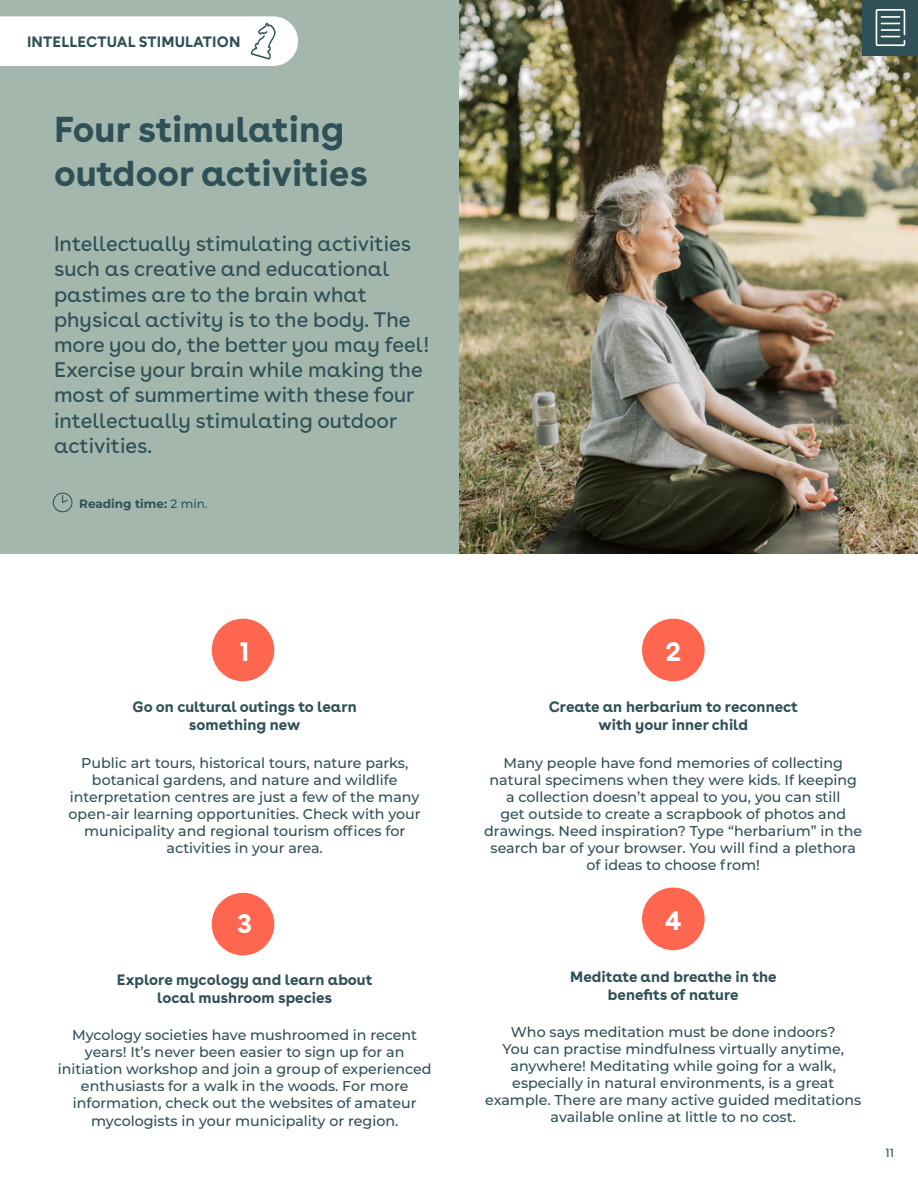
<style>
.page{position:relative;width:918px;height:1188px;background:#fff}
.page>*{position:absolute;margin:0;border:0;box-sizing:border-box;transform-origin:0 0}
.t1{font:700 36px/43.2px "Buenos Aires";color:#2f5057}
.t2{font:700 27px "Buenos Aires";color:#fff}
.t3{font:21px/25.2px "Buenos Aires";color:#2f5057}
.t4{font:700 15px/18px "Buenos Aires";color:#2f5057;text-align:center}
.t5{font:500 14.25px/17.1px "Montserrat";color:#2f5057;text-align:center}
.t6{font:700 12px "Montserrat";color:#2f5057}
.t7{font:12px "Buenos Aires";color:#2f5057}
.s1{font-weight:500}
</style>
<div class="page">
<div style="left:0;top:0;width:459px;height:554px;background:#a3b7ac"></div>
<img style="left:459px;top:0;width:459px;height:554px">
<div style="left:863px;top:0;width:55px;height:55px;background:#2f5057"></div>
<svg style="left:876px;top:9px;width:29px;height:37px"></svg>
<svg style="left:53px;top:493px;width:20px;height:19px"></svg>
<div style="left:212px;top:619px;width:62px;height:62px;background:#ff664f;border-radius:50%"></div>
<div style="left:212px;top:893px;width:62px;height:62px;background:#ff664f;border-radius:50%"></div>
<div style="left:642px;top:888px;width:63px;height:62px;background:#ff664f;border-radius:50%"></div>
<div style="left:642px;top:619px;width:63px;height:62px;background:#ff664f;border-radius:50%"></div>
<div style="left:0;top:16px;width:298px;height:50px;background:#fff"></div>
<p class="t4" style="left:27px;top:31px;width:215px">INTELLECTUAL STIMULATION</p>
<h1 class="t1" style="left:54px;top:104px;width:315px">Four stimulating outdoor activities</h1>
<p class="t3" style="left:54px;top:229px;width:378px">Intellectually stimulating activities such as creative and educational pastimes are to the brain what physical activity is to the body. The more you do, the better you may feel!<br>Exercise your brain while making the most of summertime with these four intellectually stimulating outdoor activities.</p>
<p class="t6" style="left:79px;top:495px;width:130px">Reading time: <span class="s1">2 min.</span></p>
<h2 class="t2" style="left:240px;top:628px;width:12px">1</h2>
<p class="t4" style="left:133px;top:697px;width:226px">Go on cultural outings to learn something new</p>
<p class="t5" style="left:69px;top:754px;width:354px">Public art tours, historical tours, nature parks, botanical gardens, and nature and wildlife interpretation centres are just a few of the many open-air learning opportunities. Check with your municipality and regional tourism offices for activities in your area.</p>
<h2 class="t2" style="left:237px;top:900px;width:17px">3</h2>
<p class="t4" style="left:117px;top:969px;width:257px">Explore mycology and learn about local mushroom species</p>
<p class="t5" style="left:58px;top:1026px;width:375px">Mycology societies have mushroomed in recent years! It’s never been easier to sign up for an initiation workshop and join a group of experienced enthusiasts for a walk in the woods. For more information, check out the websites of amateur mycologists in your municipality or region.</p>
<h2 class="t2" style="left:665px;top:628px;width:17px">2</h2>
<p class="t4" style="left:549px;top:697px;width:251px">Create an herbarium to reconnect with your inner child</p>
<p class="t5" style="left:484px;top:754px;width:380px">Many people have fond memories of collecting natural specimens when they were kids. If keeping a collection doesn’t appeal to you, you can still<br>get outside to create a scrapbook of photos and drawings. Need inspiration? Type “herbarium” in the search bar of your browser. You will find a plethora of ideas to choose from!</p>
<h2 class="t2" style="left:665px;top:897px;width:18px">4</h2>
<p class="t4" style="left:570px;top:966px;width:208px">Meditate and breathe in the benefits of nature</p>
<p class="t5" style="left:485px;top:1023px;width:378px">Who says meditation must be done indoors?<br>You can practise mindfulness virtually anytime, anywhere! Meditating while going for a walk, especially in natural environments, is a great example. There are many active guided meditations available online at little to no cost.</p>
<p class="t7" style="left:886px;top:1143px;width:10px">11</p>
</div>
